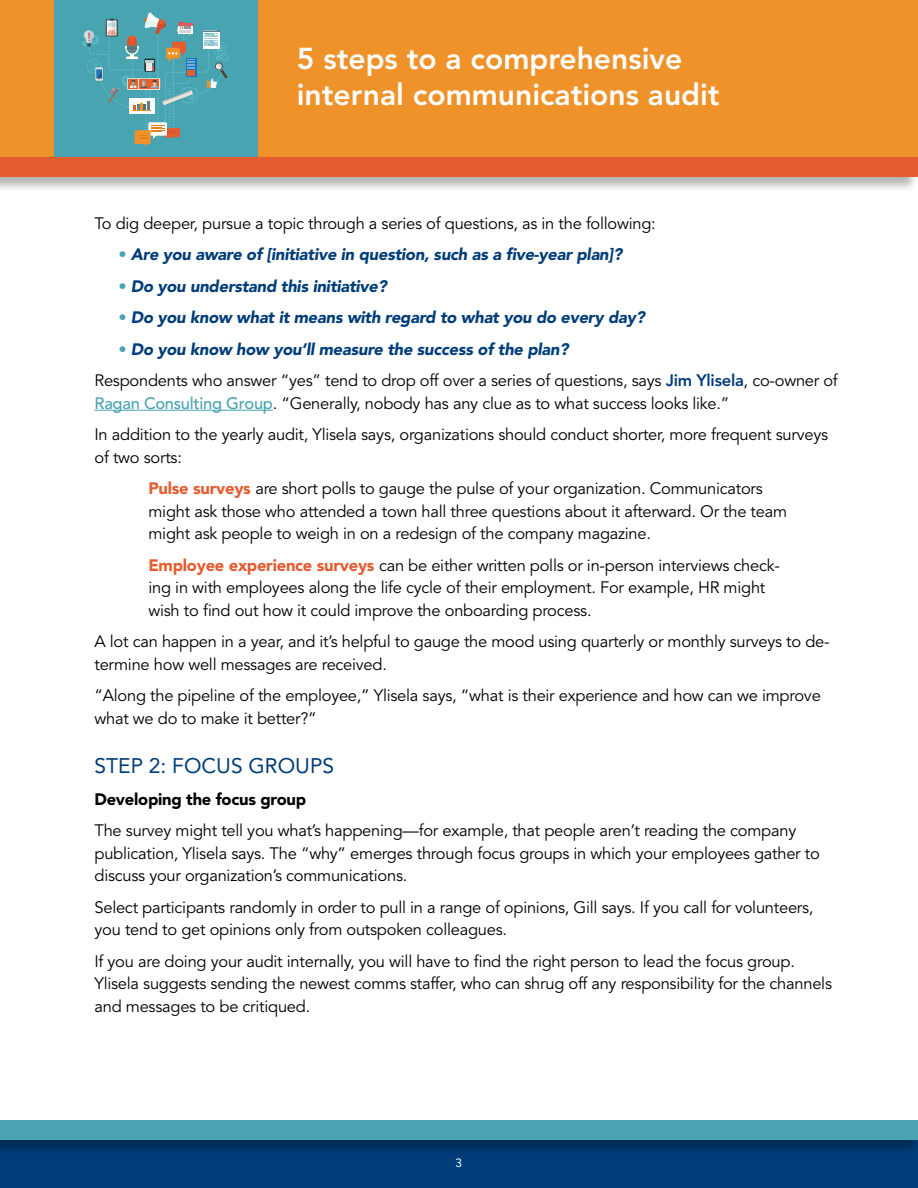
<style>
.page{position:relative;width:918px;height:1188px;background:#fff}
.page>*{position:absolute;margin:0;border:0;box-sizing:border-box;transform-origin:0 0}
.t1{font:800 30px/36px "Avenir";color:#fff}
.t2{font:21px "Avenir";color:#003d79}
.t3{font:16.5px/22.5px "Avenir";letter-spacing:-.015em;color:#000}
.t4{font:italic 900 16.5px "Avenir";letter-spacing:-.015em;color:#003d79}
.t5{font:900 16.5px "Avenir";letter-spacing:-.015em;color:#000}
.t6{font:12px "Avenir";color:#fff}
.s1{font-weight:400;font-style:normal;color:#4aa3b1}
.s2{color:#4aa3b1}
.s3{font-weight:900;font-style:italic;color:#003d79}
.s4{font-weight:800;color:#003d79}
.s5{font-weight:500;color:#4aa3b1}
.s6{font-weight:900;color:#e45d30}
</style>
<div class="page">
<div style="left:0;top:0;width:918px;height:161px;background:#ef922a"></div>
<div style="left:54px;top:0;width:204px;height:158px;background:#49a4b1"></div>
<svg style="left:82px;top:12px;width:147px;height:135px"></svg>
<div style="left:0;top:1139px;width:918px;height:49px;background:#003d79"></div>
<div style="left:0;top:1120px;width:918px;height:36px;background:#000;opacity:.3"></div>
<div style="left:0;top:1120px;width:918px;height:20px;background:#4aa3b1"></div>
<div style="left:0;top:157px;width:918px;height:36px;background:#000;opacity:.3"></div>
<div style="left:0;top:158px;width:918px;height:19px;background:#e45d30"></div>
<hr style="left:94px;top:410px;width:179px;height:1px;background:#4aa3b1">
<h1 class="t1" style="left:297px;top:41px;width:424px">5 steps to a comprehensive internal communications audit</h1>
<p class="t3" style="left:94px;top:212px;width:563px">To dig deeper, pursue a topic through a series of questions, as in the following:</p>
<p class="t4" style="left:119px;top:244px;width:505px"><span class="s1">•</span> Are you aware of [initiative in question, such as a five-year plan]?</p>
<p class="t4" style="left:119px;top:276px;width:270px"><span class="s1">•</span> Do you understand this initiative?</p>
<p class="t4" style="left:119px;top:307px;width:528px"><span class="s1">•</span> Do you know what it means with regard to what you do every day?</p>
<p class="t3" style="left:94px;top:334px;width:745px;line-height:31.5px;text-indent:24px"><span class="s2">•</span> <span class="s3">Do you know how you’ll measure the success of the plan?<br></span>Respondents who answer “yes” tend to drop off over a series of questions, says <span class="s4">Jim Ylisela</span>, co-owner of</p>
<p class="t3" style="left:94px;top:388px;width:735px;line-height:31.5px"><span class="s5">Ragan Consulting Group</span>. “Generally, nobody has any clue as to what success looks like.”<br>In addition to the yearly audit, Ylisela says, organizations should conduct shorter, more frequent surveys</p>
<p class="t3" style="left:149px;top:442px;width:616px;line-height:31.5px;text-indent:-54px">of two sorts:<br><span class="s6">Pulse surveys</span> are short polls to gauge the pulse of your organization. Communicators</p>
<p class="t3" style="left:149px;top:500px;width:640px">might ask those who attended a town hall three questions about it afterward. Or the team might ask people to weigh in on a redesign of the company magazine.</p>
<p class="t3" style="left:149px;top:554px;width:633px"><span class="s6">Employee experience surveys</span> can be either written polls or in-person interviews check&shy;ing in with employees along the life cycle of their employment. For example, HR might wish to find out how it could improve the onboarding process.</p>
<p class="t3" style="left:94px;top:631px;width:737px">A lot can happen in a year, and it’s helpful to gauge the mood using quarterly or monthly surveys to de&shy;termine how well messages are received.</p>
<p class="t3" style="left:94px;top:685px;width:728px">“Along the pipeline of the employee,” Ylisela says, “what is their experience and how can we improve what we do to make it better?”</p>
<p class="t2" style="left:94px;top:754px;width:241px">STEP 2: FOCUS GROUPS</p>
<p class="t5" style="left:94px;top:789px;width:213px">Developing the focus group</p>
<p class="t3" style="left:94px;top:820px;width:727px">The survey might tell you what’s happening—for example, that people aren’t reading the company publication, Ylisela says. The “why” emerges through focus groups in which your employees gather to discuss your organization’s communications.</p>
<p class="t3" style="left:94px;top:896px;width:721px">Select participants randomly in order to pull in a range of opinions, Gill says. If you call for volunteers, you tend to get opinions only from outspoken colleagues.</p>
<p class="t3" style="left:94px;top:950px;width:739px">If you are doing your audit internally, you will have to find the right person to lead the focus group.<br>Ylisela suggests sending the newest comms staffer, who can shrug off any responsibility for the channels and messages to be critiqued.</p>
<p class="t6" style="left:456px;top:1156px;width:8px">3</p>
</div>
